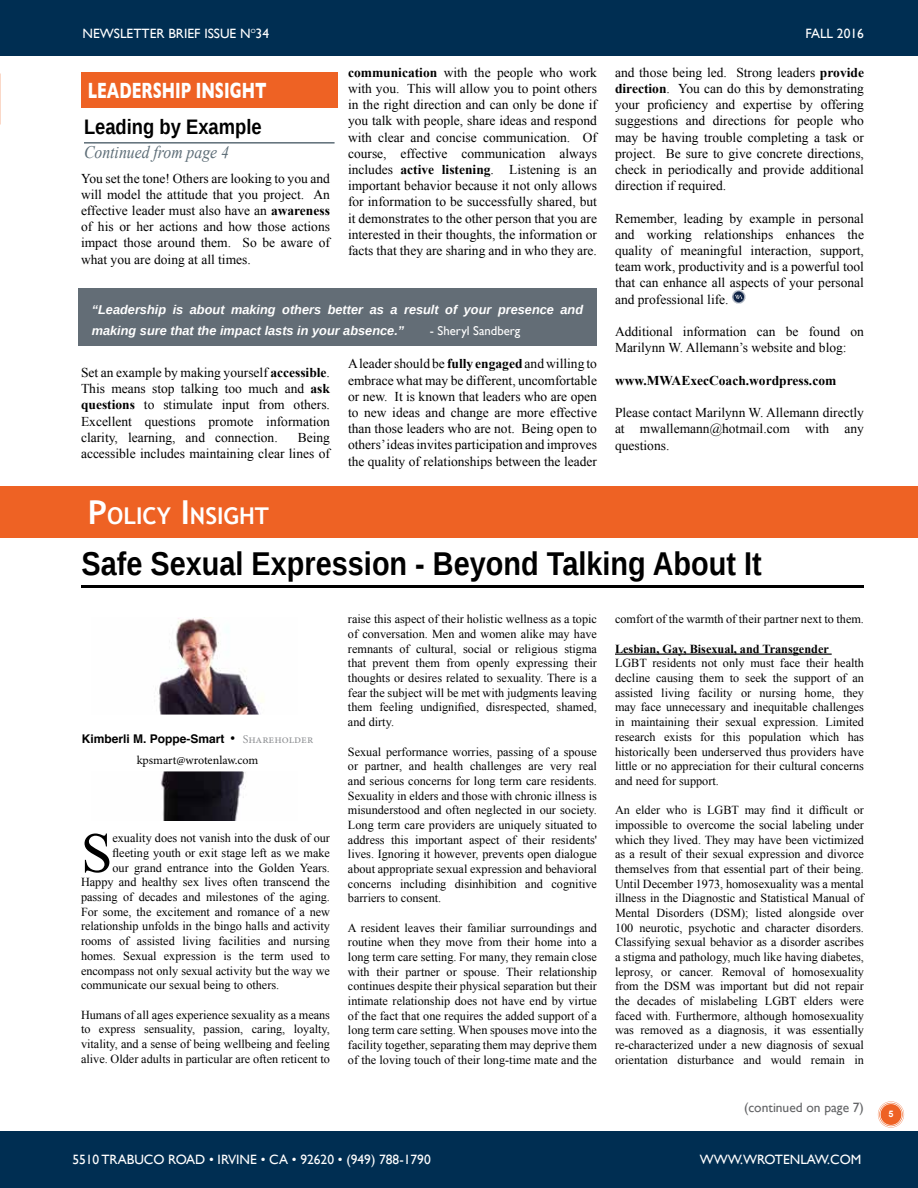
<style>
.page{position:relative;width:918px;height:1188px;background:#fff}
.page>*{position:absolute;margin:0;border:0;box-sizing:border-box;transform-origin:0 0}
.t1{font:56.55px "Times New Roman";color:#000}
.t2{font:700 33px "Liberation Sans";color:#000;scale:.88 1}
.t3{font:700 23.1px "Trebuchet MS";color:#fff}
.t4{font:700 22.5px "Gill Sans";color:#fff;scale:.67 1}
.t5{font:700 21px "Liberation Sans";color:#000;scale:.88 1}
.t6{font:italic 17.7px "Times New Roman";color:#5d6d77;scale:.89 1}
.t7{font:13.5px/16.2px "Times New Roman";color:#000;text-align:justify}
.t8{font:13.5px "Gill Sans";color:#fff}
.t9{font:700 13.5px "Times New Roman";color:#000}
.t10{font:13.5px "Gill Sans";color:#636466}
.t11{font:italic 700 12.75px/21px "Liberation Sans";color:#fff}
.t12{font:12.75px "Gill Sans";color:#fff}
.t13{font:12.15px/14.7px "Times New Roman";color:#000;text-align:justify}
.t14{font:700 12.15px "Times New Roman";color:#000}
.t15{font:700 12px "Helvetica";color:#000}
.t16{font:12px "Minion Pro";color:#000}
.t17{font:700 9px "Arial";color:#fff}
.t18{font:6px "Gill Sans";color:#fff}
.s1{font-weight:700}
.s2{font-size:33px}
.s3{font-family:"Minion Pro";font-weight:400;font-size:13.5px}
.s4{font-family:"Minion Pro";font-weight:400;color:#939598}
</style>
<div class="page">
<div style="left:0;top:1132px;width:918px;height:56px;background:#002e52"></div>
<svg style="left:878px;top:1101px;width:26px;height:27px"></svg>
<svg style="left:732px;top:290px;width:14px;height:14px"></svg>
<div style="left:0;top:486px;width:918px;height:51px;background:#ee6224"></div>
<hr style="left:82px;top:585px;width:780px;height:3px;background:#000">
<hr style="left:615px;top:654px;width:217px;height:1px;background:#000">
<div style="left:78px;top:288px;width:519px;height:58px;background:#636d76"></div>
<div style="left:0;top:0;width:918px;height:55px;background:#002e52"></div>
<hr style="left:84px;top:142px;width:251px;height:2px;background:#5d6d77">
<div style="left:81px;top:72px;width:257px;height:35px;background:#ee6224"></div>
<img style="left:157px;top:618px;width:107px;height:202px">
<div style="left:81px;top:715px;width:233px;height:56px;background:#fff"></div>
<p class="t8" style="left:82px;top:25px;width:188px">NEWSLETTER BRIEF ISSUE N 34</p>
<p class="t18" style="left:251px;top:28px;width:6px">O</p>
<p class="t8" style="left:805px;top:25px;width:60px">FALL 2016</p>
<h3 class="t4" style="left:88px;top:73px;width:268px">LEADERSHIP INSIGHT</h3>
<h3 class="t5" style="left:84px;top:113px;width:203px">Leading by Example</h3>
<h3 class="t6" style="left:84px;top:140px;width:165px">Continued from page 4</h3>
<p class="t7" style="left:81px;top:170px;width:251px">You set the tone! Others are looking to you and will model the attitude that you project. An effective leader must also have an <span class="s1">awareness </span>of his or her actions and how those actions impact those around them. So be aware of what you are doing at all times.</p>
<p class="t7" style="left:348px;top:64px;width:251px"><span class="s1">communication</span> with the people who work with you. This will allow you to point others in the right direction and can only be done if you talk with people, share ideas and respond with clear and concise communication. Of course, effective communication always includes <span class="s1">active listening</span>. Listening is an important behavior because it not only allows for information to be successfully shared, but it demonstrates to the other person that you are interested in their thoughts, the information or facts that they are sharing and in who they are.</p>
<p class="t11" style="left:92px;top:299px;width:493px">“Leadership is about making others better as a result of your presence and making sure that the impact lasts in your absence.”</p>
<p class="t12" style="left:430px;top:324px;width:92px">- Sheryl Sandberg</p>
<p class="t7" style="left:81px;top:364px;width:251px">Set an example by making yourself <span class="s1">accessible</span>.<br>This means stop talking too much and <span class="s1">ask questions</span> to stimulate input from others.<br>Excellent questions promote information clarity, learning, and connection.</p>
<p class="t7" style="left:81px;top:429px;width:251px;text-align:right">Being<br>accessible includes maintaining clear lines of</p>
<h3 class="t3" style="left:49px;top:501px;width:222px"><span class="s2">P</span>OLICY <span class="s2">I</span> NSIGHT</h3>
<p class="t7" style="left:348px;top:356px;width:251px">A leader should be <span class="s1">fully engaged</span> and willing to embrace what may be different, uncomfortable or new. It is known that leaders who are open to new ideas and change are more effective than those leaders who are not. Being open to others’ ideas invites participation and improves the quality of relationships between the leader</p>
<p class="t7" style="left:615px;top:64px;width:251px">and those being led. Strong leaders <span class="s1">provide direction</span>. You can do this by demonstrating your proficiency and expertise by offering suggestions and directions for people who may be having trouble completing a task or project. Be sure to give concrete directions, check in periodically and provide additional direction if required.</p>
<p class="t7" style="left:615px;top:210px;width:251px">Remember, leading by example in personal and working relationships enhances the quality of meaningful interaction, support, team work, productivity and is a powerful tool that can enhance all aspects of your personal and professional life.</p>
<p class="t7" style="left:615px;top:323px;width:251px">Additional information can be found on<br>Marilynn W. Allemann’s website and blog:</p>
<p class="t9" style="left:615px;top:371px;width:223px">www.MWAExecCoach.wordpress.com</p>
<p class="t7" style="left:615px;top:404px;width:251px">Please contact Marilynn W. Allemann directly at mwallemann@hotmail.com with any questions.</p>
<h2 class="t2" style="left:81px;top:540px;width:775px">Safe Sexual Expression - Beyond Talking About It</h2>
<p class="t15" style="left:82px;top:729px;width:233px">Kimberli M. Poppe-Smart <span class="s3">•</span> <span class="s4">Shareholder</span></p>
<p class="t16" style="left:137px;top:752px;width:123px">kpsmart@wrotenlaw.com</p>
<h1 class="t1" style="left:81px;top:815px;width:33px">S</h1>
<p class="t13" style="left:112px;top:831px;width:219px">exuality does not vanish into the dusk of our</p>
<p class="t13" style="left:112px;top:846px;width:219px">fleeting youth or exit stage left as we make</p>
<p class="t13" style="left:112px;top:860px;width:219px">our grand entrance into the Golden Years.</p>
<p class="t13" style="left:81px;top:875px;width:251px">Happy and healthy sex lives often transcend the</p>
<p class="t13" style="left:81px;top:890px;width:251px">passing of decades and milestones of the aging.</p>
<p class="t13" style="left:81px;top:904px;width:251px">For some, the excitement and romance of a new</p>
<p class="t13" style="left:81px;top:919px;width:251px">relationship unfolds in the bingo halls and activity</p>
<p class="t13" style="left:81px;top:934px;width:250px">rooms of assisted living facilities and nursing</p>
<p class="t13" style="left:81px;top:948px;width:251px">homes. Sexual expression is the term used to</p>
<p class="t13" style="left:81px;top:963px;width:251px">encompass not only sexual activity but the way we</p>
<p class="t13" style="left:81px;top:978px;width:200px">communicate our sexual being to others.</p>
<p class="t13" style="left:81px;top:1007px;width:251px">Humans of all ages experience sexuality as a means to express sensuality, passion, caring, loyalty, vitality, and a sense of being wellbeing and feeling alive. Older adults in particular are often reticent to</p>
<p class="t13" style="left:348px;top:612px;width:251px">raise this aspect of their holistic wellness as a topic of conversation. Men and women alike may have remnants of cultural, social or religious stigma that prevent them from openly expressing their thoughts or desires related to sexuality. There is a fear the subject will be met with judgments leaving them feeling undignified, disrespected, shamed, and dirty.</p>
<p class="t13" style="left:348px;top:744px;width:251px">Sexual performance worries, passing of a spouse or partner, and health challenges are very real and serious concerns for long term care residents.<br>Sexuality in elders and those with chronic illness is misunderstood and often neglected in our society.<br>Long term care providers are uniquely situated to address this important aspect of their residents' lives. Ignoring it however, prevents open dialogue about appropriate sexual expression and behavioral concerns including disinhibition and cognitive barriers to consent.</p>
<p class="t13" style="left:348px;top:920px;width:251px">A resident leaves their familiar surroundings and routine when they move from their home into a long term care setting. For many, they remain close with their partner or spouse. Their relationship continues despite their physical separation but their intimate relationship does not have end by virtue of the fact that one requires the added support of a long term care setting. When spouses move into the facility together, separating them may deprive them of the loving touch of their long-time mate and the</p>
<p class="t13" style="left:615px;top:612px;width:251px">comfort of the warmth of their partner next to them.</p>
<p class="t14" style="left:615px;top:640px;width:215px">Lesbian, Gay, Bisexual, and Transgender</p>
<p class="t13" style="left:615px;top:656px;width:251px">LGBT residents not only must face their health decline causing them to seek the support of an assisted living facility or nursing home, they may face unnecessary and inequitable challenges in maintaining their sexual expression. Limited research exists for this population which has historically been underserved thus providers have little or no appreciation for their cultural concerns and need for support.</p>
<p class="t13" style="left:615px;top:803px;width:251px">An elder who is LGBT may find it difficult or impossible to overcome the social labeling under which they lived. They may have been victimized as a result of their sexual expression and divorce themselves from that essential part of their being.<br>Until December 1973, homosexuality was a mental illness in the Diagnostic and Statistical Manual of Mental Disorders (DSM); listed alongside over 100 neurotic, psychotic and character disorders.<br>Classifying sexual behavior as a disorder ascribes a stigma and pathology, much like having diabetes, leprosy, or cancer. Removal of homosexuality from the DSM was important but did not repair the decades of mislabeling LGBT elders were faced with. Furthermore, although homosexuality was removed as a diagnosis, it was essentially re-characterized under a new diagnosis of sexual orientation disturbance and would remain in</p>
<p class="t10" style="left:744px;top:1100px;width:121px">(continued on page 7)</p>
<p class="t8" style="left:72px;top:1151px;width:360px">5510 TRABUCO ROAD • IRVINE • CA • 92620 • (949) 788-1790</p>
<p class="t8" style="left:700px;top:1151px;width:163px">WWW.WROTENLAW.COM</p>
<p class="t17" style="left:888px;top:1108px;width:7px">5</p>
</div>
